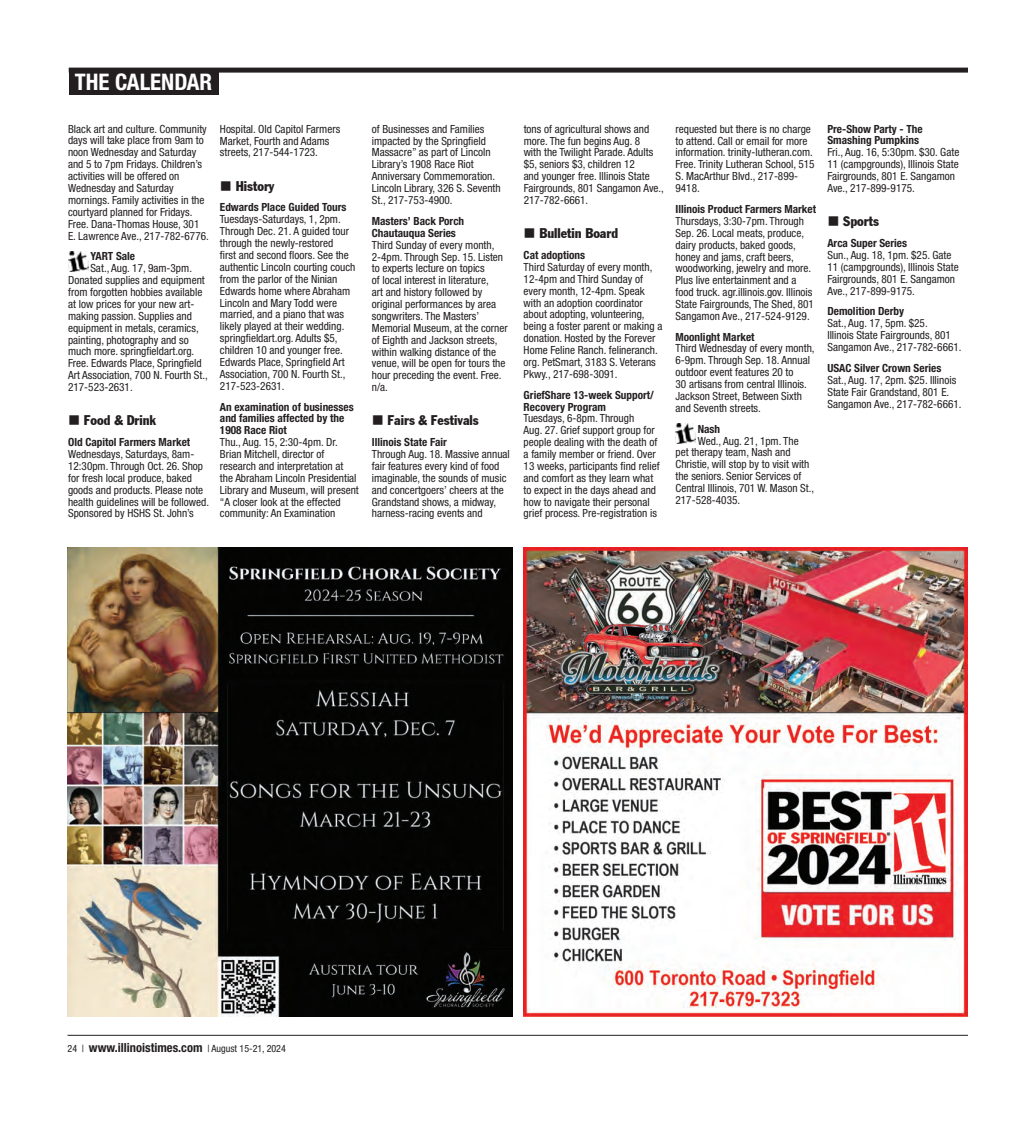
<style>
.page{position:relative;width:1013px;height:1125px;background:#fff}
.page>*{position:absolute;margin:0;border:0;box-sizing:border-box;transform-origin:0 0}
.t1{font:700 condensed 22.88px "Helvetica Neue";color:#fff}
.EventSubHead{font:13.75px "Franklin Gothic Condensed";color:#231f20}
.t2{font:700 condensed 12.5px "Helvetica Neue";color:#231f20}
.EventListing{font:condensed 11.25px/11.9px "Helvetica Neue";color:#231f20}
.EventTitle{font:700 condensed 11.25px/11.9px "Helvetica Neue";color:#231f20}
.s1{font-weight:400;font-size:10px}
</style>
<div class="page">
<hr style="left:68px;top:1035px;width:900px;height:1px;background:#231f20">
<div style="left:69px;top:68px;width:898px;height:5px;background:#231f20"></div>
<img style="left:68px;top:251px;width:20px;height:20px">
<img style="left:675px;top:424px;width:20px;height:20px">
<div style="left:69px;top:68px;width:149px;height:26px;background:#231f20"></div>
<img style="left:68px;top:548px;width:444px;height:469px">
<img style="left:523px;top:548px;width:444px;height:469px">
<p class="t1" style="left:75px;top:68px;width:139px">THE CALENDAR</p>
<p class="EventListing" style="left:68px;top:123px;width:142px">Black art and culture. Community days will take place from 9am to noon Wednesday and Saturday and 5 to 7pm Fridays. Children’s activities will be offered on<br>Wednesday and Saturday mornings. Family activities in the courtyard planned for Fridays.<br>Free. Dana-Thomas House, 301<br>E. Lawrence Ave., 217-782-6776.</p>
<p class="EventTitle" style="left:90px;top:250px;width:46px">YART Sale</p>
<p class="EventListing" style="left:68px;top:262px;width:141px;text-indent:22px">Sat., Aug. 17, 9am-3pm.<br>Donated supplies and equipment from forgotten hobbies available at low prices for your new art&shy;making passion. Supplies and equipment in metals, ceramics, painting, photography and so much more. springfieldart.org.<br>Free. Edwards Place, Springfield<br>Art Association, 700 N. Fourth St.,<br>217-523-2631.</p>
<p class="EventSubHead" style="left:68px;top:412px;width:90px">■ Food &amp; Drink</p>
<p class="EventTitle" style="left:68px;top:436px;width:124px">Old Capitol Farmers Market</p>
<p class="EventListing" style="left:68px;top:448px;width:142px">Wednesdays, Saturdays, 8am-<br>12:30pm. Through Oct. 26. Shop for fresh local produce, baked goods and products. Please note health guidelines will be followed.<br>Sponsored by HSHS St. John’s</p>
<p class="EventListing" style="left:220px;top:123px;width:122px">Hospital. Old Capitol Farmers<br>Market, Fourth and Adams streets, 217-544-1723.</p>
<p class="EventSubHead" style="left:220px;top:177px;width:56px">■ History</p>
<p class="EventTitle" style="left:220px;top:201px;width:128px">Edwards Place Guided Tours</p>
<p class="EventListing" style="left:220px;top:213px;width:137px">Tuesdays-Saturdays, 1, 2pm.<br>Through Dec. 21. A guided tour through the newly-restored<br>first and second floors. See the authentic Lincoln courting couch from the parlor of the Ninian<br>Edwards home where Abraham<br>Lincoln and Mary Todd were married, and a piano that was likely played at their wedding. springfieldart.org. Adults $5, children 10 and younger free.<br>Edwards Place, Springfield Art<br>Association, 700 N. Fourth St.,<br>217-523-2631.</p>
<p class="EventTitle" style="left:220px;top:400px;width:135px">An examination of businesses and families affected by the<br>1908 Race Riot</p>
<p class="EventListing" style="left:220px;top:436px;width:140px">Thu., Aug. 15, 2:30-4pm. Dr.<br>Brian Mitchell, director of research and interpretation at the Abraham Lincoln Presidential<br>Library and Museum, will present “A closer look at the effected community: An Examination</p>
<p class="EventListing" style="left:372px;top:123px;width:130px">of Businesses and Families impacted by the Springfield<br>Massacre” as part of Lincoln<br>Library’s 1908 Race Riot<br>Anniversary Commemoration.<br>Lincoln Library, 326 S. Seventh<br>St., 217-753-4900.</p>
<p class="EventTitle" style="left:372px;top:215px;width:94px">Masters’ Back Porch<br>Chautauqua Series</p>
<p class="EventListing" style="left:372px;top:239px;width:137px">Third Sunday of every month,<br>2-4pm. Through Sep. 15. Listen to experts lecture on topics<br>of local interest in literature,<br>art and history followed by original performances by area songwriters. The Masters’<br>Memorial Museum, at the corner of Eighth and Jackson streets, within walking distance of the venue, will be open for tours the hour preceding the event. Free. n/a.</p>
<p class="EventSubHead" style="left:372px;top:412px;width:108px">■ Fairs &amp; Festivals</p>
<p class="EventTitle" style="left:372px;top:436px;width:77px">Illinois State Fair</p>
<p class="EventListing" style="left:372px;top:448px;width:140px">Through Aug. 18. Massive annual fair features every kind of food imaginable, the sounds of music and concertgoers’ cheers at the<br>Grandstand shows, a midway, harness-racing events and</p>
<p class="EventListing" style="left:523px;top:123px;width:142px">tons of agricultural shows and more. The fun begins Aug. 8<br>with the Twilight Parade. Adults $5, seniors $3, children 12<br>and younger free. Illinois State<br>Fairgrounds, 801 Sangamon Ave.,<br>217-782-6661.</p>
<p class="EventSubHead" style="left:523px;top:225px;width:96px">■ Bulletin Board</p>
<p class="EventTitle" style="left:523px;top:249px;width:63px">Cat adoptions</p>
<p class="EventListing" style="left:523px;top:261px;width:140px">Third Saturday of every month,<br>12-4pm and Third Sunday of every month, 12-4pm. Speak with an adoption coordinator about adopting, volunteering, being a foster parent or making a donation. Hosted by the Forever<br>Home Feline Ranch. felineranch. org. PetSmart, 3183 S. Veterans<br>Pkwy., 217-698-3091.</p>
<p class="EventTitle" style="left:523px;top:389px;width:132px">GriefShare 13-week Support/<br>Recovery Program</p>
<p class="EventListing" style="left:523px;top:412px;width:137px">Tuesdays, 6-8pm. Through<br>Aug. 27. Grief support group for people dealing with the death of a family member or friend. Over<br>13 weeks, participants find relief and comfort as they learn what to expect in the days ahead and how to navigate their personal grief process. Pre-registration is</p>
<p class="EventListing" style="left:675px;top:123px;width:140px">requested but there is no charge to attend. Call or email for more information. trinity-lutheran.com.<br>Free. Trinity Lutheran School, 515<br>S. MacArthur Blvd., 217-899-<br>9418.</p>
<p class="EventTitle" style="left:675px;top:203px;width:142px">Illinois Product Farmers Market</p>
<p class="EventListing" style="left:675px;top:215px;width:140px">Thursdays, 3:30-7pm. Through<br>Sep. 26. Local meats, produce, dairy products, baked goods, honey and jams, craft beers, woodworking, jewelry and more.<br>Plus live entertainment and a food truck. agr.illinois.gov. Illinois<br>State Fairgrounds, The Shed, 801<br>Sangamon Ave., 217-524-9129.</p>
<p class="EventTitle" style="left:675px;top:331px;width:81px">Moonlight Market</p>
<p class="EventListing" style="left:675px;top:343px;width:141px">Third Wednesday of every month,<br>6-9pm. Through Sep. 18. Annual outdoor event features 20 to<br>30 artisans from central Illinois.<br>Jackson Street, Between Sixth and Seventh streets.</p>
<p class="EventTitle" style="left:697px;top:423px;width:24px">Nash</p>
<p class="EventListing" style="left:675px;top:435px;width:140px;text-indent:22px">Wed., Aug. 21, 1pm. The pet therapy team, Nash and<br>Christie, will stop by to visit with the seniors. Senior Services of<br>Central Illinois, 701 W. Mason St.,<br>217-528-4035.</p>
<p class="EventTitle" style="left:827px;top:122px;width:97px">Pre-Show Party - The<br>Smashing Pumpkins</p>
<p class="EventListing" style="left:827px;top:146px;width:133px">Fri., Aug. 16, 5:30pm. $30. Gate<br>11 (campgrounds), Illinois State<br>Fairgrounds, 801 E. Sangamon<br>Ave., 217-899-9175.</p>
<p class="EventSubHead" style="left:827px;top:213px;width:53px">■ Sports</p>
<p class="EventTitle" style="left:827px;top:237px;width:81px">Arca Super Series</p>
<p class="EventListing" style="left:827px;top:249px;width:133px">Sun., Aug. 18, 1pm. $25. Gate<br>11 (campgrounds), Illinois State<br>Fairgrounds, 801 E. Sangamon<br>Ave., 217-899-9175.</p>
<p class="EventTitle" style="left:827px;top:305px;width:78px">Demolition Derby</p>
<p class="EventListing" style="left:827px;top:317px;width:136px">Sat., Aug. 17, 5pm. $25.<br>Illinois State Fairgrounds, 801<br>Sangamon Ave., 217-782-6661.</p>
<p class="EventTitle" style="left:827px;top:362px;width:115px">USAC Silver Crown Series</p>
<p class="EventListing" style="left:827px;top:374px;width:136px">Sat., Aug. 17, 2pm. $25. Illinois<br>State Fair Grandstand, 801 E.<br>Sangamon Ave., 217-782-6661.</p>
<p class="t2" style="left:68px;top:1040px;width:220px"><span class="s1">24 |</span> www.illinoistimes.com <span class="s1">| August 15-21, 2024</span></p>
</div>
